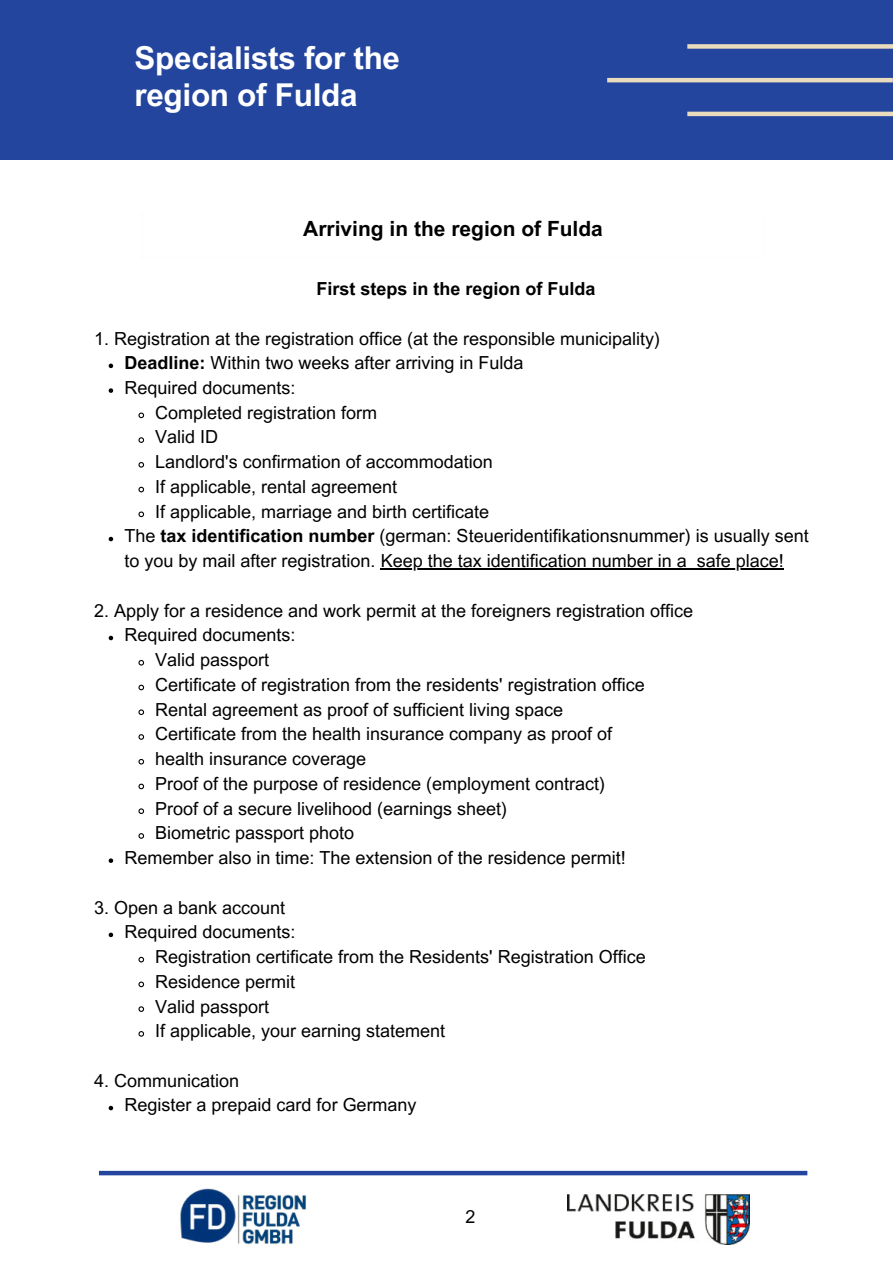
<style>
.page{position:relative;width:893px;height:1264px;background:#fff}
.page>*{position:absolute;margin:0;border:0;box-sizing:border-box;transform-origin:0 0}
.t1{font:700 31.5px/37px "Arial MT Pro";letter-spacing:-.01em;color:#fff}
.t2{font:700 21px "Arial MT Pro";color:#000}
.t3{font:18px/24.8px "Arial MT Pro";color:#000}
.t4{font:700 18px "Arial MT Pro";color:#000}
.s1{font-weight:700}
</style>
<div class="page">
<div style="left:0;top:0;width:892px;height:160px;background:#23459e"></div>
<div style="left:99px;top:1170px;width:708px;height:5px;background:#23459e"></div>
<img style="left:567px;top:1194px;width:182px;height:50px">
<div style="left:687px;top:44px;width:205px;height:5px;background:#e9dcbd"></div>
<hr style="left:607px;top:78px;width:285px;height:4px;background:#e9dcbd">
<hr style="left:687px;top:112px;width:205px;height:4px;background:#e9dcbd">
<svg style="left:109px;top:363px;width:4px;height:5px"></svg>
<svg style="left:109px;top:388px;width:4px;height:5px"></svg>
<svg style="left:138px;top:412px;width:7px;height:7px"></svg>
<svg style="left:138px;top:437px;width:7px;height:6px"></svg>
<svg style="left:138px;top:462px;width:7px;height:6px"></svg>
<svg style="left:138px;top:486px;width:7px;height:7px"></svg>
<svg style="left:138px;top:511px;width:7px;height:7px"></svg>
<svg style="left:109px;top:537px;width:4px;height:4px"></svg>
<hr style="left:380px;top:568px;width:306px;height:1px;background:#000">
<hr style="left:696px;top:568px;width:87px;height:1px;background:#000">
<svg style="left:109px;top:635px;width:4px;height:5px"></svg>
<svg style="left:138px;top:660px;width:7px;height:6px"></svg>
<svg style="left:138px;top:684px;width:7px;height:7px"></svg>
<svg style="left:138px;top:709px;width:7px;height:6px"></svg>
<svg style="left:138px;top:734px;width:7px;height:6px"></svg>
<svg style="left:138px;top:758px;width:7px;height:7px"></svg>
<svg style="left:138px;top:783px;width:7px;height:7px"></svg>
<svg style="left:138px;top:808px;width:7px;height:6px"></svg>
<svg style="left:138px;top:833px;width:7px;height:6px"></svg>
<svg style="left:109px;top:858px;width:4px;height:5px"></svg>
<svg style="left:109px;top:932px;width:4px;height:5px"></svg>
<svg style="left:138px;top:956px;width:7px;height:7px"></svg>
<svg style="left:138px;top:981px;width:7px;height:7px"></svg>
<svg style="left:138px;top:1006px;width:7px;height:6px"></svg>
<svg style="left:138px;top:1031px;width:7px;height:6px"></svg>
<svg style="left:109px;top:1105px;width:4px;height:5px"></svg>
<img style="left:180px;top:1188px;width:49px;height:55px">
<img style="left:229px;top:1194px;width:78px;height:50px">
<h1 class="t1" style="left:134px;top:40px;width:267px">Specialists for the region of Fulda</h1>
<p class="t2" style="left:303px;top:216px;width:301px">Arriving in the region of Fulda</p>
<p class="t4" style="left:316px;top:278px;width:280px">First steps in the region of Fulda</p>
<p class="t3" style="left:94px;top:327px;width:567px">1. Registration at the registration office (at the responsible municipality)</p>
<p class="t3" style="left:125px;top:351px;width:400px"><span class="s1">Deadline:</span> Within two weeks after arriving in Fulda</p>
<p class="t3" style="left:125px;top:376px;width:172px">Required documents:</p>
<p class="t3" style="left:155px;top:401px;width:223px">Completed registration form</p>
<p class="t3" style="left:155px;top:425px;width:64px">Valid ID</p>
<p class="t3" style="left:155px;top:450px;width:339px">Landlord's confirmation of accommodation</p>
<p class="t3" style="left:155px;top:475px;width:243px">If applicable, rental agreement</p>
<p class="t3" style="left:155px;top:500px;width:335px">If applicable, marriage and birth certificate</p>
<p class="t3" style="left:125px;top:524px;width:685px">The <span class="s1">tax identification number</span> (german: Steueridentifikationsnummer) is usually sent</p>
<p class="t3" style="left:125px;top:549px;width:660px">to you by mail after registration. Keep the tax identification number in a safe place!</p>
<p class="t3" style="left:94px;top:599px;width:600px">2. Apply for a residence and work permit at the foreigners registration office</p>
<p class="t3" style="left:125px;top:623px;width:172px">Required documents:</p>
<p class="t3" style="left:155px;top:648px;width:115px">Valid passport</p>
<p class="t3" style="left:155px;top:673px;width:491px">Certificate of registration from the residents' registration office</p>
<p class="t3" style="left:155px;top:697px;width:409px">Rental agreement as proof of sufficient living space</p>
<p class="t3" style="left:155px;top:722px;width:458px">Certificate from the health insurance company as proof of</p>
<p class="t3" style="left:155px;top:747px;width:212px">health insurance coverage</p>
<p class="t3" style="left:155px;top:772px;width:451px">Proof of the purpose of residence (employment contract)</p>
<p class="t3" style="left:155px;top:796px;width:353px">Proof of a secure livelihood (earnings sheet)</p>
<p class="t3" style="left:155px;top:821px;width:200px">Biometric passport photo</p>
<p class="t3" style="left:125px;top:846px;width:502px">Remember also in time: The extension of the residence permit!</p>
<p class="t3" style="left:94px;top:895px;width:192px">3. Open a bank account</p>
<p class="t3" style="left:125px;top:920px;width:172px">Required documents:</p>
<p class="t3" style="left:155px;top:945px;width:492px">Registration certificate from the Residents' Registration Office</p>
<p class="t3" style="left:155px;top:969px;width:141px">Residence permit</p>
<p class="t3" style="left:155px;top:994px;width:115px">Valid passport</p>
<p class="t3" style="left:155px;top:1019px;width:291px">If applicable, your earning statement</p>
<p class="t3" style="left:125px;top:1068px;width:293px;text-indent:-31px">4. Communication<br>Register a prepaid card for Germany</p>
<p class="t3" style="left:465px;top:1205px;width:11px">2</p>
</div>
